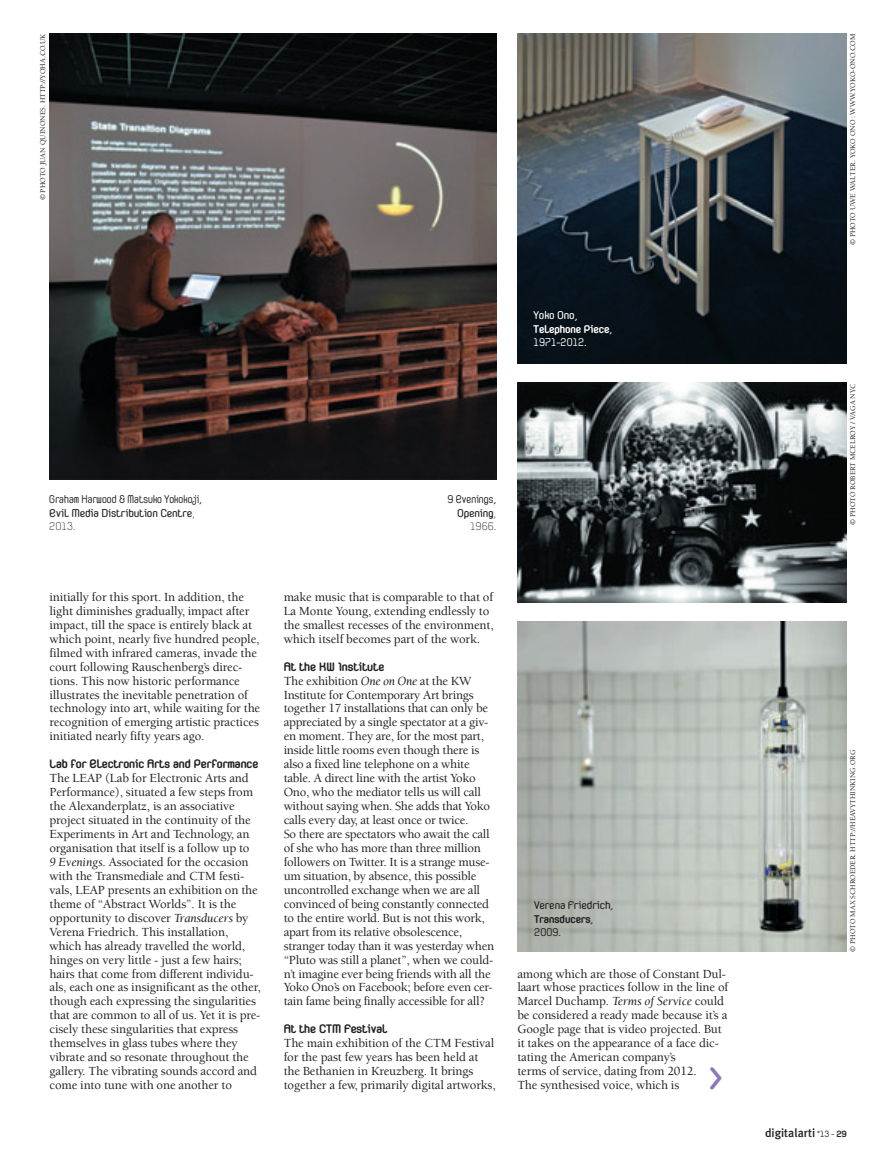
<style>
.page{position:relative;width:891px;height:1161px;background:#fff}
.page>*{position:absolute;margin:0;border:0;box-sizing:border-box;transform-origin:0 0}
.t1{font:900 39.6px "JULIETTE";color:#8f76b5}
.t2{font:900 16.5px "JULIETTE";color:#231f20}
.t3{font:600 15px/13.5px "JULIETTE";color:#231f20}
.t4{font:700 15px/13.5px "JULIETTE";color:#231f20}
.t5{font:900 15px/13.5px "JULIETTE";color:#fff}
.t6{font:500 12.75px/14px "Berkeley";letter-spacing:-.01em;color:#231f20}
.t7{font:500 12px "Meta Plus";color:#231f20}
.t8{font:500 7.5px "Berkeley";color:#231f20}
.s1{font-weight:700}
.s2{font-weight:600}
.s3{font-weight:400}
.s4{font-weight:400;font-style:italic}
.s5{font-weight:900}
.s6{font-family:"JULIETTE";font-weight:600}
.s7{font-family:"JULIETTE";font-weight:900}
</style>
<div class="page">
<img style="left:50px;top:34px;width:446px;height:445px">
<img style="left:517px;top:382px;width:330px;height:220px">
<img style="left:517px;top:34px;width:330px;height:329px">
<img style="left:517px;top:622px;width:330px;height:330px">
<p class="t8" style="left:40px;top:200px;width:168px;rotate:-90deg">© PHOTO JUAN QUINONES. HTTP://YOHA.CO.UK</p>
<p class="t5" style="left:534px;top:307px;width:80px"><span class="s1">Yoko Ono,<br></span>Telephone Piece<span class="s2">,<br>1971-2012.</span></p>
<p class="t3" style="left:49px;top:491px;width:154px">Graham Harwood &amp; Matsuko Yokokoji,<br><span class="s1">Evil Media Distribution Centre</span><span class="s3">,<br>2013.</span></p>
<p class="t3" style="left:448px;top:491px;width:50px;text-align:right">9 Evenings,<br><span class="s1">Opening</span><span class="s3">,<br>1966.</span></p>
<p class="t6" style="left:50px;top:591px;width:212px">initially for this sport. In addition, the light diminishes gradually, impact after impact, till the space is entirely black at which point, nearly five hundred people, filmed with infrared cameras, invade the court following Rauschenberg’s direc&shy;tions. This now historic performance illustrates the inevitable penetration of technology into art, while waiting for the recognition of emerging artistic practices initiated nearly fifty years ago.</p>
<p class="t2" style="left:50px;top:753px;width:210px">Lab for Electronic Arts and Performance</p>
<p class="t6" style="left:49px;top:772px;width:213px">The LEAP (Lab for Electronic Arts and Performance), situated a few steps from the Alexanderplatz, is an associative project situated in the continuity of the Experiments in Art and Technology, an organisation that itself is a follow up to<br><span class="s4">9 Evenings</span>. Associated for the occasion with the Transmediale and CTM festi&shy;vals, LEAP presents an exhibition on the theme of “Abstract Worlds”. It is the opportunity to discover <span class="s4">Transducers</span> by Verena Friedrich. This installation, which has already travelled the world, hinges on very little - just a few hairs; hairs that come from different individu&shy;als, each one as insignificant as the other, though each expressing the singularities that are common to all of us. Yet it is pre&shy;cisely these singularities that express themselves in glass tubes where they vibrate and so resonate throughout the gallery. The vibrating sounds accord and come into tune with one another to</p>
<p class="t6" style="left:284px;top:591px;width:212px">make music that is comparable to that of La Monte Young, extending endlessly to the smallest recesses of the environment, which itself becomes part of the work.</p>
<p class="t2" style="left:284px;top:655px;width:102px">At the KW Institute</p>
<p class="t6" style="left:284px;top:675px;width:212px">The exhibition <span class="s4">One on One</span> at the KW Institute for Contemporary Art brings together 17 installations that can only be appreciated by a single spectator at a giv&shy;en moment. They are, for the most part, inside little rooms even though there is also a fixed line telephone on a white table. A direct line with the artist Yoko Ono, who the mediator tells us will call without saying when. She adds that Yoko calls every day, at least once or twice.<br>So there are spectators who await the call of she who has more than three million followers on Twitter. It is a strange muse&shy;um situation, by absence, this possible uncontrolled exchange when we are all convinced of being constantly connected to the entire world. But is not this work, apart from its relative obsolescence, stranger today than it was yesterday when “Pluto was still a planet”, when we could&shy;n’t imagine ever being friends with all the Yoko Ono’s on Facebook; before even cer&shy;tain fame being finally accessible for all?</p>
<p class="t2" style="left:284px;top:1018px;width:105px">At the CTM Festival</p>
<p class="t6" style="left:284px;top:1037px;width:214px">The main exhibition of the CTM Festival for the past few years has been held at the Bethanien in Kreuzberg. It brings together a few, primarily digital artworks,</p>
<p class="t4" style="left:534px;top:897px;width:80px">Verena Friedrich<span class="s2">,<br></span><span class="s5">Transducers</span><span class="s2">,<br>2009.</span></p>
<p class="t6" style="left:517px;top:968px;width:212px">among which are those of Constant Dul&shy;laart whose practices follow in the line of Marcel Duchamp. <span class="s4">Terms of Service</span> could be considered a ready made because it’s a Google page that is video projected. But it takes on the appearance of a face dic&shy;tating the American company’s<br>terms of service, dating from 2012.<br>The synthesised voice, which is</p>
<h1 class="t1" style="left:708px;top:1052px;width:16px">&gt;</h1>
<p class="t8" style="left:850px;top:245px;width:213px;rotate:-90deg">© PHOTO UWE WALTER. YOKO ONO : WWW.YOKO-ONO.COM</p>
<p class="t8" style="left:850px;top:525px;width:143px;rotate:-90deg">© PHOTO ROBERT MCELROY / VAGA NYC</p>
<p class="t8" style="left:850px;top:952px;width:203px;rotate:-90deg">© PHOTO MAX SCHROEDER. HTTP://HEAVYTHINKING.ORG</p>
<p class="t7" style="left:765px;top:1129px;width:83px">digitalarti <span class="s6">#13 -</span> <span class="s7">29</span></p>
</div>
